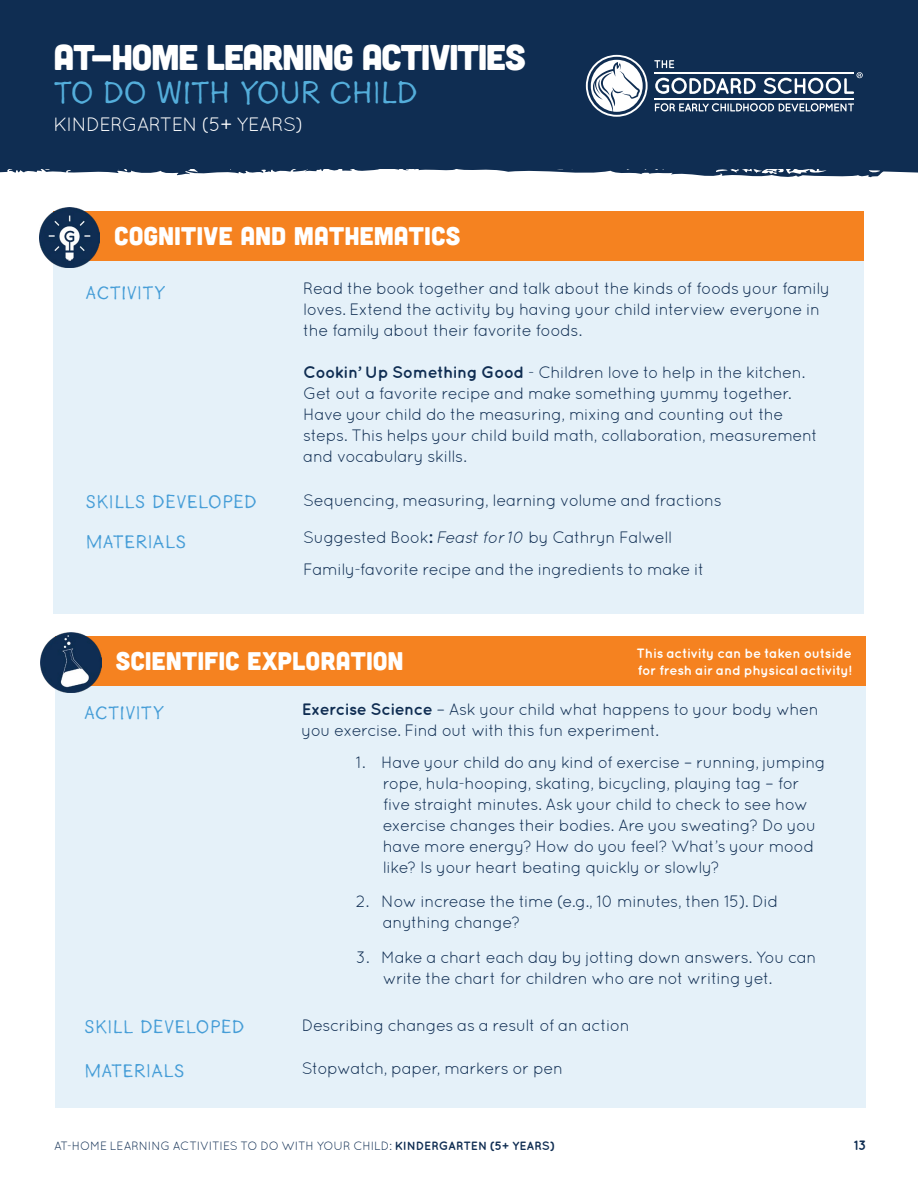
<style>
.page{position:relative;width:918px;height:1188px;background:#fff}
.page>*{position:absolute;margin:0;border:0;box-sizing:border-box;transform-origin:0 0}
.t1{font:35.7px "Cubano";letter-spacing:-.04em;color:#fff}
.t2{font:32.85px "Goodlife Sans";letter-spacing:-.045em;color:#54aedb}
.t3{font:25.5px "Cubano";letter-spacing:.005em;color:#fff}
.t4{font:19.5px "Goodlife Sans";letter-spacing:-.005em;color:#459dd7}
.t5{font:19.35px "Quicksand";letter-spacing:-.04em;color:#fff}
.t6{font:16.5px/21px "Quicksand";letter-spacing:-.035em;color:#0f2d52}
.t7{font:700 13.5px/16.5px "Quicksand";letter-spacing:-.02em;color:#fff}
.t8{font:700 13.5px "Quicksand";color:#0f2d52}
.t9{font:12px "Quicksand";letter-spacing:-.015em;color:#0f2d52}
.s1{font-weight:700}
.s2{font-style:italic}
</style>
<div class="page">
<div style="left:0;top:0;width:918px;height:168px;background:#0f2d52"></div>
<svg style="left:0;top:168px;width:918px;height:10px"></svg>
<svg style="left:655px;top:103px;width:199px;height:8px"></svg>
<svg style="left:654px;top:60px;width:20px;height:8px"></svg>
<svg style="left:655px;top:78px;width:101px;height:16px"></svg>
<hr style="left:654px;top:72px;width:200px;height:2px;background:#fff">
<hr style="left:654px;top:98px;width:200px;height:2px;background:#fff">
<svg style="left:586px;top:55px;width:62px;height:62px"></svg>
<svg style="left:764px;top:72px;width:99px;height:22px"></svg>
<div style="left:54px;top:261px;width:810px;height:352px;background:#e5f1f9"></div>
<div style="left:54px;top:211px;width:810px;height:50px;background:#f58220"></div>
<img style="left:39px;top:207px;width:61px;height:61px">
<div style="left:55px;top:686px;width:811px;height:421px;background:#e5f1f9"></div>
<div style="left:55px;top:636px;width:811px;height:50px;background:#f58220"></div>
<img style="left:41px;top:632px;width:60px;height:61px">
<h1 class="t1" style="left:54px;top:35px;width:474px">AT-HOME LEARNING ACTIVITIES</h1>
<h2 class="t2" style="left:54px;top:75px;width:366px">TO DO WITH YOUR CHILD</h2>
<p class="t5" style="left:54px;top:114px;width:252px">KINDERGARTEN (5+ YEARS)</p>
<h3 class="t3" style="left:114px;top:219px;width:348px">COGNITIVE AND MATHEMATICS</h3>
<p class="t4" style="left:86px;top:282px;width:82px">ACTIVITY</p>
<p class="t6" style="left:303px;top:278px;width:528px">Read the book together and talk about the kinds of foods your family loves. Extend the activity by having your child interview everyone in the family about their favorite foods.</p>
<p class="t6" style="left:303px;top:362px;width:516px"><span class="s1">Cookin’ Up Something Good</span> - Children love to help in the kitchen.<br>Get out a favorite recipe and make something yummy together.<br>Have your child do the measuring, mixing and counting out the steps. This helps your child build math, collaboration, measurement and vocabulary skills.</p>
<p class="t4" style="left:86px;top:491px;width:173px">SKILLS DEVELOPED</p>
<p class="t6" style="left:303px;top:489px;width:420px">Sequencing, measuring, learning volume and fractions</p>
<p class="t4" style="left:86px;top:531px;width:102px">MATERIALS</p>
<p class="t6" style="left:303px;top:522px;width:403px;line-height:31.5px">Suggested Book<span class="s1">:</span> <span class="s2">Feast for 10</span> by Cathryn Falwell<br>Family-favorite recipe and the ingredients to make it</p>
<h3 class="t3" style="left:116px;top:644px;width:290px">SCIENTIFIC EXPLORATION</h3>
<p class="t7" style="left:637px;top:645px;width:217px">This activity can be taken outside for fresh air and physical activity!</p>
<p class="t4" style="left:84px;top:702px;width:82px">ACTIVITY</p>
<p class="t6" style="left:302px;top:699px;width:519px"><span class="s1">Exercise Science</span> – Ask your child what happens to your body when you exercise. Find out with this fun experiment.</p>
<p class="t6" style="left:383px;top:751px;width:445px;text-indent:-27px">1. Have your child do any kind of exercise – running, jumping rope, hula-hooping, skating, bicycling, playing tag – for five straight minutes. Ask your child to check to see how exercise changes their bodies. Are you sweating? Do you have more energy? How do you feel? What’s your mood like? Is your heart beating quickly or slowly?</p>
<p class="t6" style="left:383px;top:891px;width:397px;text-indent:-27px">2. Now increase the time (e.g., 10 minutes, then 15). Did anything change?</p>
<p class="t6" style="left:383px;top:946px;width:435px;text-indent:-27px">3. Make a chart each day by jotting down answers. You can write the chart for children who are not writing yet.</p>
<p class="t4" style="left:84px;top:1016px;width:162px">SKILL DEVELOPED</p>
<p class="t6" style="left:302px;top:1014px;width:330px">Describing changes as a result of an action</p>
<p class="t4" style="left:84px;top:1060px;width:102px">MATERIALS</p>
<p class="t6" style="left:302px;top:1058px;width:263px">Stopwatch, paper, markers or pen</p>
<p class="t9" style="left:54px;top:1139px;width:502px">AT-HOME LEARNING ACTIVITIES TO DO WITH YOUR CHILD: <span class="s1">KINDERGARTEN (5+ YEARS)</span></p>
<p class="t8" style="left:854px;top:1137px;width:14px">13</p>
</div>
